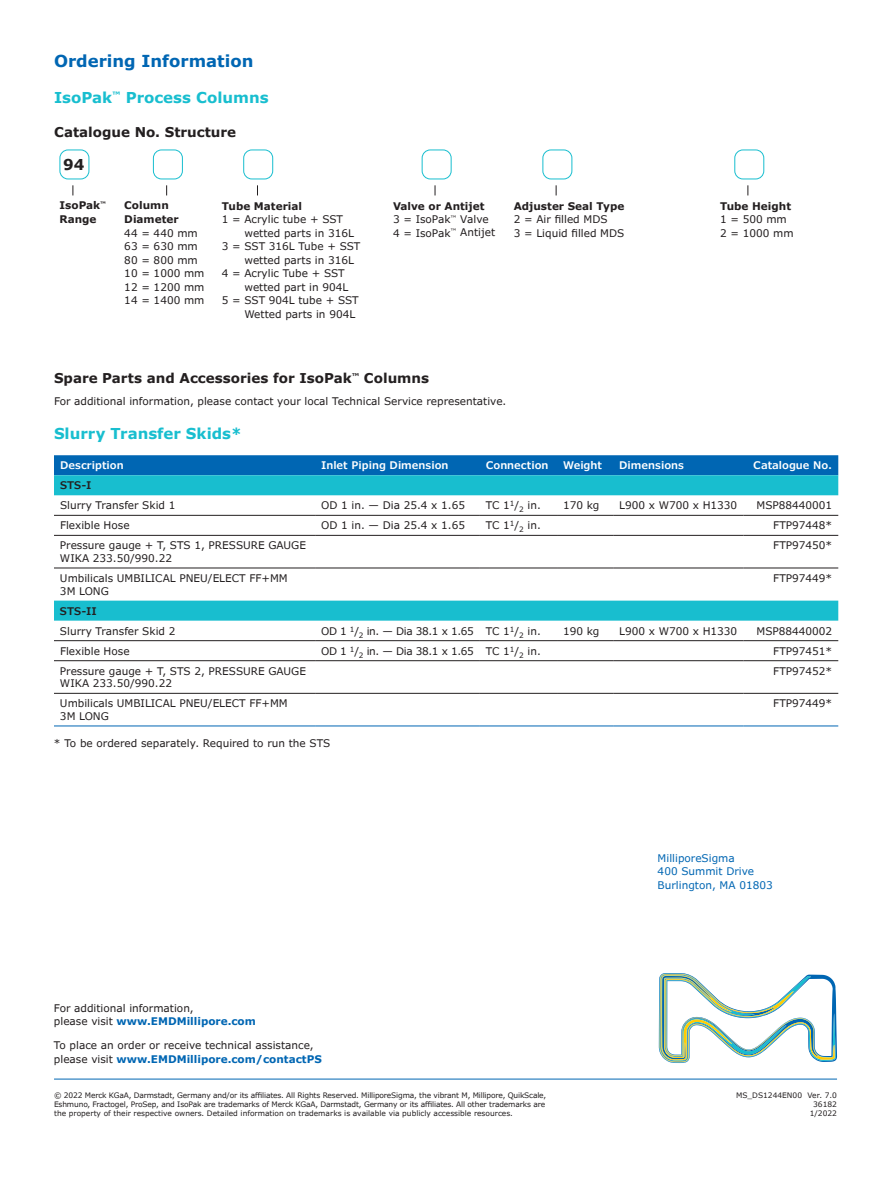
<style>
.page{position:relative;width:891px;height:1188px;background:#fff}
.page>*{position:absolute;margin:0;border:0;box-sizing:border-box;transform-origin:0 0}
.t1{font:700 16.5px "Verdana Pro";color:#0066b3}
.t2{font:700 15px "Verdana Pro";color:#18becf}
.t3{font:700 15px "Verdana Pro";color:#231f20}
.t4{font:700 13.5px "Verdana Pro";color:#231f20}
.t5{font:10.5px/13.5px "Verdana Pro";color:#231f20}
.t6{font:600 10.5px "Verdana Pro";color:#fff}
.t7{font:700 10.5px/13.5px "Verdana Pro";color:#231f20}
.t8{font:10.5px "Verdana Pro";letter-spacing:-.03em;color:#231f20}
.t9{font:10.5px/13.5px "Verdana Pro";color:#0066b3}
.t10{font:600 10.5px "Verdana Pro";color:#231f20}
.t11{font:7.5px/9px "Verdana Pro";letter-spacing:-.02em;color:#231f20}
.t12{font:7.5px/9px "Verdana Pro";color:#231f20;text-align:right}
.s1{font-weight:700}
.s2{font-weight:700;color:#0066b3}
</style>
<div class="page">
<hr style="left:54px;top:1079px;width:783px;height:1px;background:#0066b3">
<svg style="left:659px;top:973px;width:178px;height:90px"></svg>
<div style="left:54px;top:455px;width:784px;height:20px;background:#0066b3"></div>
<svg style="left:54px;top:475px;width:784px;height:146px"></svg>
<hr style="left:54px;top:515px;width:261px;height:1px;background:#231f20">
<hr style="left:315px;top:515px;width:165px;height:1px;background:#231f20">
<hr style="left:480px;top:515px;width:77px;height:1px;background:#231f20">
<hr style="left:557px;top:515px;width:56px;height:1px;background:#231f20">
<hr style="left:613px;top:515px;width:131px;height:1px;background:#231f20">
<hr style="left:744px;top:515px;width:94px;height:1px;background:#231f20">
<hr style="left:54px;top:535px;width:261px;height:1px;background:#231f20">
<hr style="left:315px;top:535px;width:165px;height:1px;background:#231f20">
<hr style="left:480px;top:535px;width:77px;height:1px;background:#231f20">
<hr style="left:557px;top:535px;width:56px;height:1px;background:#231f20">
<hr style="left:613px;top:535px;width:131px;height:1px;background:#231f20">
<hr style="left:744px;top:535px;width:94px;height:1px;background:#231f20">
<hr style="left:54px;top:568px;width:261px;height:1px;background:#231f20">
<hr style="left:315px;top:568px;width:165px;height:1px;background:#231f20">
<hr style="left:480px;top:568px;width:77px;height:1px;background:#231f20">
<hr style="left:557px;top:568px;width:56px;height:1px;background:#231f20">
<hr style="left:613px;top:568px;width:131px;height:1px;background:#231f20">
<hr style="left:744px;top:568px;width:94px;height:1px;background:#231f20">
<hr style="left:54px;top:640px;width:261px;height:1px;background:#231f20">
<hr style="left:315px;top:640px;width:165px;height:1px;background:#231f20">
<hr style="left:480px;top:640px;width:77px;height:1px;background:#231f20">
<hr style="left:557px;top:640px;width:56px;height:1px;background:#231f20">
<hr style="left:613px;top:640px;width:131px;height:1px;background:#231f20">
<hr style="left:744px;top:640px;width:94px;height:1px;background:#231f20">
<hr style="left:54px;top:660px;width:261px;height:1px;background:#231f20">
<hr style="left:315px;top:660px;width:165px;height:1px;background:#231f20">
<hr style="left:480px;top:660px;width:77px;height:1px;background:#231f20">
<hr style="left:557px;top:660px;width:56px;height:1px;background:#231f20">
<hr style="left:613px;top:660px;width:131px;height:1px;background:#231f20">
<hr style="left:744px;top:660px;width:94px;height:1px;background:#231f20">
<hr style="left:54px;top:693px;width:261px;height:1px;background:#231f20">
<hr style="left:315px;top:693px;width:165px;height:1px;background:#231f20">
<hr style="left:480px;top:693px;width:77px;height:1px;background:#231f20">
<hr style="left:557px;top:693px;width:56px;height:1px;background:#231f20">
<hr style="left:613px;top:693px;width:131px;height:1px;background:#231f20">
<hr style="left:744px;top:693px;width:94px;height:1px;background:#231f20">
<hr style="left:54px;top:726px;width:261px;height:1px;background:#0066b3">
<hr style="left:315px;top:726px;width:165px;height:1px;background:#0066b3">
<hr style="left:480px;top:726px;width:77px;height:1px;background:#0066b3">
<hr style="left:557px;top:726px;width:56px;height:1px;background:#0066b3">
<hr style="left:613px;top:726px;width:131px;height:1px;background:#0066b3">
<hr style="left:744px;top:726px;width:94px;height:1px;background:#0066b3">
<div style="left:60px;top:150px;width:29px;height:29px;border:1px solid #18becf;border-radius:8px"></div>
<div style="left:153px;top:150px;width:30px;height:29px;border:1px solid #18becf;border-radius:8px"></div>
<div style="left:243px;top:150px;width:30px;height:29px;border:1px solid #18becf;border-radius:8px"></div>
<div style="left:422px;top:150px;width:30px;height:29px;border:1px solid #18becf;border-radius:8px"></div>
<div style="left:543px;top:150px;width:29px;height:29px;border:1px solid #18becf;border-radius:8px"></div>
<div style="left:734px;top:150px;width:30px;height:29px;border:1px solid #18becf;border-radius:8px"></div>
<h1 class="t1" style="left:54px;top:50px;width:201px">Ordering Information</h1>
<h2 class="t2" style="left:54px;top:87px;width:216px">IsoPak<sup>™</sup> Process Columns</h2>
<p class="t4" style="left:54px;top:123px;width:184px">Catalogue No. Structure</p>
<h2 class="t3" style="left:63px;top:155px;width:23px">94</h2>
<p class="t7" style="left:60px;top:199px;width:48px">IsoPak<sup>™<br></sup>Range</p>
<p class="t7" style="left:124px;top:199px;width:56px">Column<br>Diameter</p>
<p class="t5" style="left:124px;top:226px;width:82px">44 = 440 mm<br>63 = 630 mm<br>80 = 800 mm<br>10 = 1000 mm<br>12 = 1200 mm<br>14 = 1400 mm</p>
<p class="t7" style="left:222px;top:199px;width:82px">Tube Material</p>
<p class="t5" style="left:222px;top:213px;width:123px">1 = Acrylic tube + SST</p>
<p class="t5" style="left:244px;top:226px;width:111px">wetted parts in 316L</p>
<p class="t5" style="left:222px;top:240px;width:140px">3 = SST 316L Tube + SST</p>
<p class="t5" style="left:244px;top:253px;width:111px">wetted parts in 316L</p>
<p class="t5" style="left:222px;top:267px;width:124px">4 = Acrylic Tube + SST</p>
<p class="t5" style="left:244px;top:280px;width:105px">wetted part in 904L</p>
<p class="t5" style="left:222px;top:294px;width:138px">5 = SST 904L tube + SST</p>
<p class="t5" style="left:244px;top:307px;width:112px">Wetted parts in 904L</p>
<p class="t5" style="left:393px;top:199px;width:104px"><span class="s1">Valve or Antijet<br></span>3 = IsoPak<sup>™</sup> Valve<br>4 = IsoPak<sup>™</sup> Antijet</p>
<p class="t7" style="left:514px;top:199px;width:112px">Adjuster Seal Type</p>
<p class="t5" style="left:514px;top:213px;width:112px">2 = Air filled MDS<br>3 = Liquid filled MDS</p>
<p class="t7" style="left:720px;top:199px;width:73px">Tube Height</p>
<p class="t5" style="left:720px;top:213px;width:75px">1 = 500 mm<br>2 = 1000 mm</p>
<p class="t4" style="left:54px;top:369px;width:377px">Spare Parts and Accessories for IsoPak<sup>™</sup> Columns</p>
<p class="t5" style="left:54px;top:394px;width:454px">For additional information, please contact your local Technical Service representative.</p>
<h2 class="t2" style="left:54px;top:424px;width:189px">Slurry Transfer Skids*</h2>
<p class="t6" style="left:60px;top:459px;width:65px">Description</p>
<p class="t6" style="left:321px;top:459px;width:129px">Inlet Piping Dimension</p>
<p class="t6" style="left:486px;top:459px;width:64px">Connection</p>
<p class="t6" style="left:563px;top:459px;width:41px">Weight</p>
<p class="t6" style="left:619px;top:459px;width:66px">Dimensions</p>
<p class="t6" style="left:753px;top:459px;width:80px">Catalogue No.</p>
<p class="t10" style="left:60px;top:479px;width:33px">STS-I</p>
<p class="t5" style="left:60px;top:499px;width:117px">Slurry Transfer Skid 1</p>
<p class="t5" style="left:321px;top:499px;width:145px">OD 1 in. — Dia 25.4 x 1.65</p>
<p class="t5" style="left:486px;top:499px;width:57px">TC 1<sup>1</sup>/<sub>2</sub> in.</p>
<p class="t5" style="left:563px;top:499px;width:38px">170 kg</p>
<p class="t5" style="left:619px;top:499px;width:120px">L900 x W700 x H1330</p>
<p class="t5" style="left:757px;top:499px;width:77px">MSP88440001</p>
<p class="t5" style="left:60px;top:519px;width:71px">Flexible Hose</p>
<p class="t5" style="left:321px;top:519px;width:145px">OD 1 in. — Dia 25.4 x 1.65</p>
<p class="t5" style="left:486px;top:519px;width:57px">TC 1<sup>1</sup>/<sub>2</sub> in.</p>
<p class="t5" style="left:773px;top:519px;width:61px">FTP97448*</p>
<p class="t5" style="left:60px;top:539px;width:248px;line-height:12.6px">Pressure gauge + T, STS 1, PRESSURE GAUGE<br>WIKA 233.50/990.22</p>
<p class="t5" style="left:773px;top:539px;width:61px">FTP97450*</p>
<p class="t5" style="left:60px;top:572px;width:229px;line-height:12.6px">Umbilicals UMBILICAL PNEU/ELECT FF+MM<br>3M LONG</p>
<p class="t5" style="left:773px;top:572px;width:61px">FTP97449*</p>
<p class="t10" style="left:60px;top:604px;width:38px">STS-II</p>
<p class="t5" style="left:60px;top:624px;width:117px">Slurry Transfer Skid 2</p>
<p class="t8" style="left:321px;top:624px;width:221px">OD 1 <sup>1</sup>/<sub>2</sub> in. — Dia 38.1 x 1.65 TC 1<sup>1</sup>/<sub>2</sub> in.</p>
<p class="t5" style="left:563px;top:624px;width:38px">190 kg</p>
<p class="t5" style="left:619px;top:624px;width:120px">L900 x W700 x H1330</p>
<p class="t5" style="left:757px;top:624px;width:77px">MSP88440002</p>
<p class="t5" style="left:60px;top:644px;width:71px">Flexible Hose</p>
<p class="t8" style="left:321px;top:644px;width:221px">OD 1 <sup>1</sup>/<sub>2</sub> in. — Dia 38.1 x 1.65 TC 1<sup>1</sup>/<sub>2</sub> in.</p>
<p class="t5" style="left:773px;top:644px;width:61px">FTP97451*</p>
<p class="t5" style="left:60px;top:665px;width:248px;line-height:12.6px">Pressure gauge + T, STS 2, PRESSURE GAUGE<br>WIKA 233.50/990.22</p>
<p class="t5" style="left:773px;top:664px;width:61px">FTP97452*</p>
<p class="t5" style="left:60px;top:697px;width:229px;line-height:12.6px">Umbilicals UMBILICAL PNEU/ELECT FF+MM<br>3M LONG</p>
<p class="t5" style="left:773px;top:697px;width:61px">FTP97449*</p>
<p class="t5" style="left:54px;top:736px;width:278px">* To be ordered separately. Required to run the STS</p>
<p class="t5" style="left:54px;top:1001px;width:203px">For additional information,<br>please visit <span class="s2">www.EMDMillipore.com</span></p>
<p class="t5" style="left:54px;top:1039px;width:269px">To place an order or receive technical assistance, please visit <span class="s2">www.EMDMillipore.com/contactPS</span></p>
<p class="t9" style="left:658px;top:851px;width:117px">MilliporeSigma<br>400 Summit Drive<br>Burlington, MA 01803</p>
<p class="t11" style="left:54px;top:1091px;width:494px">© 2022 Merck KGaA, Darmstadt, Germany and/or its affiliates. All Rights Reserved. MilliporeSigma, the vibrant M, Millipore, QuikScale,<br>Eshmuno, Fractogel, ProSep, and IsoPak are trademarks of Merck KGaA, Darmstadt, Germany or its affiliates. All other trademarks are the property of their respective owners. Detailed information on trademarks is available via publicly accessible resources.</p>
<p class="t12" style="left:736px;top:1091px;width:103px">MS_DS1244EN00 Ver. 7.0<br>36182<br>1/2022</p>
</div>
